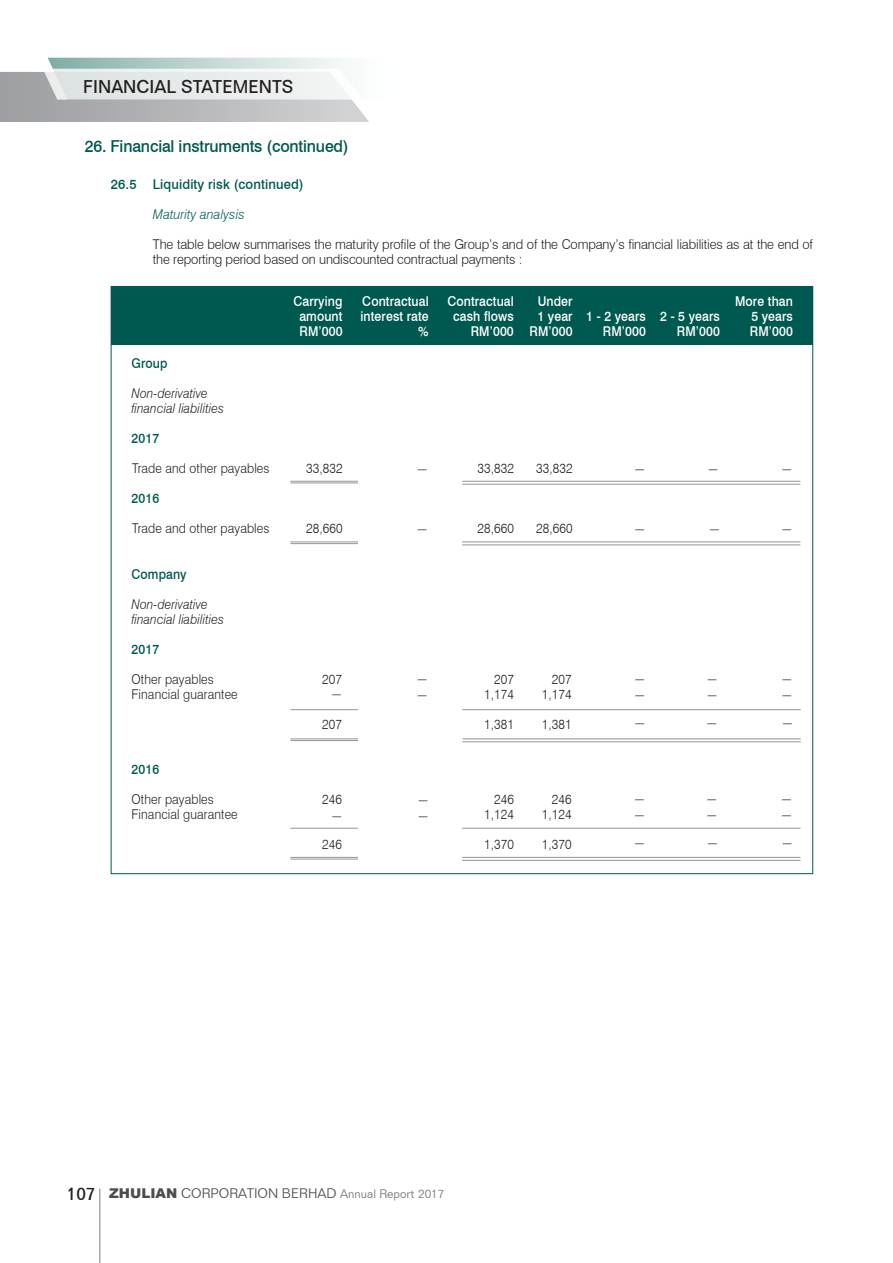
<style>
.page{position:relative;width:893px;height:1263px;background:#fff}
.page>*{position:absolute;margin:0;border:0;box-sizing:border-box;transform-origin:0 0}
.t1{font:500 18px "Folio BT";color:#231f20;scale:.93 1}
.t2{font:500 16.5px "Swiss 721 BT";letter-spacing:-.01em;color:#005950;scale:.96 1}
.t3{font:300 13.5px "Swiss 721 BT";letter-spacing:.01em;color:#231f20;scale:.91 1}
.t4{font:300 13.5px/15px "Swiss 721 BT";letter-spacing:-.01em;color:#231f20;scale:.96 1}
.t5{font:500 13.5px/15px "Swiss 721 BT";letter-spacing:.01em;color:#fff;text-align:right;scale:.91 1}
.t6{font:italic 300 13.5px/15px "Swiss 721 BT";letter-spacing:.01em;color:#231f20;scale:.91 1}
.t7{font:300 13.5px "Folio BT";color:#4d4d4f}
.t8{font:300 13.5px/15.8px "Swiss 721 BT";letter-spacing:.01em;color:#231f20;scale:1.3 1}
.t9{font:500 13.5px "Swiss 721 BT";letter-spacing:.01em;color:#005950;scale:.96 1}
.t10{font:500 13.5px "Swiss 721 BT";letter-spacing:.01em;color:#005950;scale:.91 1}
.t11{font:italic 300 13.5px "Swiss 721 BT";letter-spacing:.01em;color:#005950;scale:.96 1}
.s1{font-weight:500;font-size:18px;color:#231f20}
.s2{font-family:"Arial";font-weight:900}
.s3{font-size:12px;color:#77787b}
</style>
<div class="page">
<hr style="left:99px;top:1188px;width:2px;height:75px;background:#a7a9ac">
<hr style="left:462px;top:857px;width:338px;height:1px;background:#939598">
<hr style="left:462px;top:860px;width:338px;height:1px;background:#939598">
<hr style="left:462px;top:481px;width:338px;height:1px;background:#939598">
<hr style="left:462px;top:484px;width:338px;height:1px;background:#939598">
<hr style="left:462px;top:541px;width:338px;height:1px;background:#939598">
<hr style="left:462px;top:544px;width:338px;height:1px;background:#939598">
<hr style="left:462px;top:738px;width:339px;height:1px;background:#939598">
<hr style="left:462px;top:741px;width:339px;height:1px;background:#939598">
<hr style="left:462px;top:709px;width:339px;height:1px;background:#939598">
<hr style="left:462px;top:828px;width:338px;height:1px;background:#939598">
<hr style="left:290px;top:857px;width:68px;height:1px;background:#939598">
<hr style="left:290px;top:859px;width:68px;height:1px;background:#939598">
<hr style="left:290px;top:481px;width:68px;height:1px;background:#939598">
<hr style="left:290px;top:483px;width:68px;height:1px;background:#939598">
<hr style="left:290px;top:542px;width:68px;height:1px;background:#939598">
<hr style="left:290px;top:543px;width:68px;height:1px;background:#939598">
<hr style="left:290px;top:739px;width:68px;height:1px;background:#939598">
<hr style="left:290px;top:740px;width:68px;height:1px;background:#939598">
<hr style="left:290px;top:709px;width:68px;height:1px;background:#939598">
<hr style="left:290px;top:828px;width:68px;height:1px;background:#939598">
<div style="left:111px;top:286px;width:702px;height:59px;background:#005950"></div>
<svg style="left:0;top:58px;width:369px;height:64px"></svg>
<p class="t1" style="left:83px;top:75px;width:227px">FINANCIAL STATEMENTS</p>
<p class="t2" style="left:85px;top:136px;width:276px">26. Financial instruments (continued)</p>
<p class="t9" style="left:111px;top:176px;width:202px">26.5 Liquidity risk (continued)</p>
<p class="t11" style="left:153px;top:206px;width:97px">Maturity analysis</p>
<p class="t4" style="left:153px;top:236px;width:689px">The table below summarises the maturity profile of the Group’s and of the Company’s financial liabilities as at the end of the reporting period based on undiscounted contractual payments :</p>
<p class="t5" style="left:293px;top:293px;width:55px;text-align:center">Carrying amount<br>RM’000</p>
<p class="t5" style="left:360px;top:293px;width:76px">Contractual interest rate %</p>
<p class="t5" style="left:447px;top:293px;width:74px">Contractual cash flows<br>RM’000</p>
<p class="t5" style="left:530px;top:293px;width:49px">Under<br>1 year<br>RM’000</p>
<p class="t5" style="left:586px;top:308px;width:67px">1 - 2 years<br>RM’000</p>
<p class="t5" style="left:660px;top:308px;width:67px">2 - 5 years<br>RM’000</p>
<p class="t5" style="left:750px;top:293px;width:49px;text-align:justify;text-indent:-15px">More than 5 years RM’000</p>
<p class="t10" style="left:132px;top:355px;width:41px">Group</p>
<p class="t6" style="left:131px;top:386px;width:103px">Non-derivative financial liabilities</p>
<p class="t10" style="left:131px;top:430px;width:32px">2017</p>
<p class="t3" style="left:132px;top:460px;width:152px">Trade and other payables</p>
<p class="t3" style="left:306px;top:460px;width:42px">33,832</p>
<p class="t3" style="left:477px;top:460px;width:42px">33,832</p>
<p class="t3" style="left:536px;top:460px;width:42px">33,832</p>
<p class="t10" style="left:131px;top:490px;width:32px">2016</p>
<p class="t3" style="left:132px;top:520px;width:152px">Trade and other payables</p>
<p class="t3" style="left:306px;top:520px;width:42px">28,660</p>
<p class="t3" style="left:477px;top:520px;width:42px">28,660</p>
<p class="t3" style="left:536px;top:520px;width:42px">28,660</p>
<p class="t8" style="left:418px;top:454px;width:8px">_</p>
<p class="t8" style="left:418px;top:514px;width:8px">_</p>
<p class="t8" style="left:636px;top:454px;width:8px">_</p>
<p class="t8" style="left:635px;top:514px;width:8px">_</p>
<p class="t8" style="left:709px;top:454px;width:8px">_</p>
<p class="t8" style="left:710px;top:514px;width:8px">_</p>
<p class="t8" style="left:782px;top:454px;width:8px">_</p>
<p class="t8" style="left:782px;top:514px;width:8px">_</p>
<p class="t10" style="left:131px;top:566px;width:62px">Company</p>
<p class="t6" style="left:131px;top:596px;width:103px">Non-derivative financial liabilities</p>
<p class="t10" style="left:131px;top:641px;width:32px">2017</p>
<p class="t3" style="left:131px;top:671px;width:92px">Other payables</p>
<p class="t3" style="left:322px;top:671px;width:23px">207</p>
<p class="t3" style="left:494px;top:671px;width:23px">207</p>
<p class="t3" style="left:552px;top:671px;width:23px">207</p>
<p class="t3" style="left:131px;top:686px;width:118px">Financial guarantee</p>
<p class="t3" style="left:484px;top:686px;width:34px">1,174</p>
<p class="t3" style="left:542px;top:686px;width:34px">1,174</p>
<p class="t3" style="left:322px;top:716px;width:23px">207</p>
<p class="t3" style="left:484px;top:716px;width:34px">1,381</p>
<p class="t3" style="left:542px;top:716px;width:34px">1,381</p>
<p class="t10" style="left:131px;top:761px;width:32px">2016</p>
<p class="t3" style="left:131px;top:791px;width:92px">Other payables</p>
<p class="t3" style="left:322px;top:791px;width:23px">246</p>
<p class="t3" style="left:494px;top:791px;width:23px">246</p>
<p class="t3" style="left:552px;top:791px;width:23px">246</p>
<p class="t3" style="left:131px;top:806px;width:118px">Financial guarantee</p>
<p class="t3" style="left:484px;top:806px;width:34px">1,124</p>
<p class="t3" style="left:542px;top:806px;width:34px">1,124</p>
<p class="t3" style="left:322px;top:836px;width:23px">246</p>
<p class="t3" style="left:484px;top:836px;width:34px">1,370</p>
<p class="t3" style="left:542px;top:836px;width:34px">1,370</p>
<p class="t8" style="left:418px;top:664px;width:8px">_ _</p>
<p class="t8" style="left:332px;top:679px;width:8px">_</p>
<p class="t8" style="left:419px;top:785px;width:8px">_</p>
<p class="t8" style="left:332px;top:801px;width:8px">_</p>
<p class="t8" style="left:419px;top:801px;width:8px">_</p>
<p class="t8" style="left:635px;top:664px;width:8px">_</p>
<p class="t8" style="left:708px;top:664px;width:8px">_</p>
<p class="t8" style="left:782px;top:664px;width:8px">_</p>
<p class="t8" style="left:636px;top:680px;width:8px">_</p>
<p class="t8" style="left:708px;top:680px;width:8px">_</p>
<p class="t8" style="left:783px;top:680px;width:8px">_</p>
<p class="t8" style="left:635px;top:708px;width:8px">_</p>
<p class="t8" style="left:708px;top:708px;width:8px">_</p>
<p class="t8" style="left:783px;top:708px;width:8px">_</p>
<p class="t8" style="left:635px;top:784px;width:8px">_</p>
<p class="t8" style="left:707px;top:784px;width:8px">_</p>
<p class="t8" style="left:782px;top:784px;width:8px">_</p>
<p class="t8" style="left:635px;top:800px;width:8px">_</p>
<p class="t8" style="left:708px;top:800px;width:8px">_</p>
<p class="t8" style="left:782px;top:800px;width:8px">_</p>
<p class="t8" style="left:635px;top:828px;width:8px">_</p>
<p class="t8" style="left:708px;top:828px;width:8px">_</p>
<p class="t8" style="left:783px;top:828px;width:8px">_</p>
<p class="t7" style="left:67px;top:1185px;width:379px"><span class="s1">107</span> <span class="s2">ZHULIAN</span> CORPORATION BERHAD <span class="s3">Annual Report 2017</span></p>
</div>
